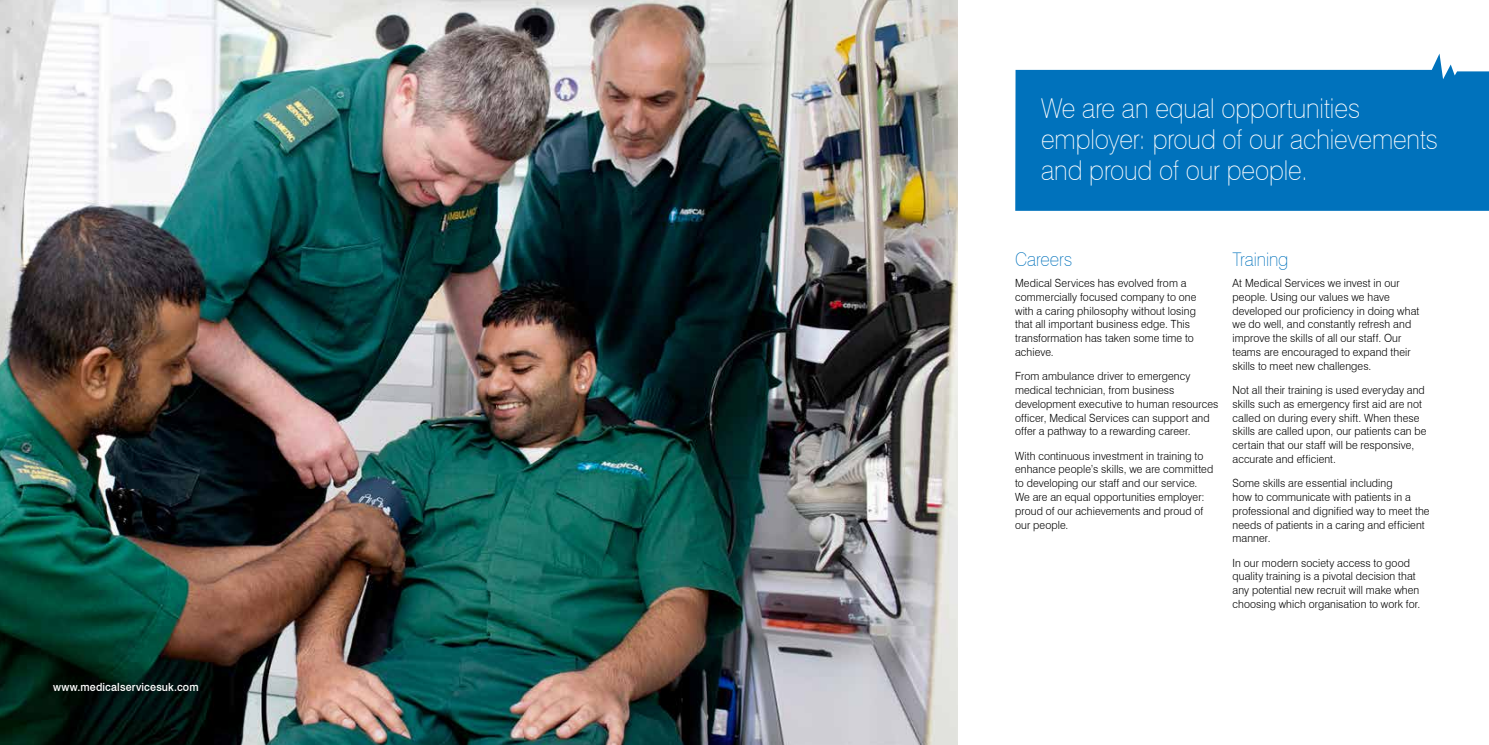
<style>
.page{position:relative;width:1489px;height:745px;background:#fff}
.page>*{position:absolute;margin:0;border:0;box-sizing:border-box;transform-origin:0 0}
.t1{font:100 27.38px/31px "Swiss 721 BT";letter-spacing:-.005em;color:#fff;scale:.95 1}
.t2{font:100 18.75px "Swiss 721 BT";letter-spacing:-.005em;color:#0072bc;scale:.95 1}
.t3{font:300 11.25px/13.8px "Swiss 721 BT";letter-spacing:.01em;color:#000;scale:.95 1}
.t4{font:500 11.25px "Swiss 721 BT";letter-spacing:.015em;color:#fff;scale:.95 1}
</style>
<div class="page">
<svg style="left:1015px;top:54px;width:473px;height:157px;background:#1a80c2"></svg>
<img style="left:0;top:0;width:957px;height:744px">
<p class="t4" style="left:53px;top:680px;width:155px">www.medicalservicesuk.com</p>
<h1 class="t1" style="left:1041px;top:92px;width:419px">We are an equal opportunities employer: proud of our achievements and proud of our people.</h1>
<h2 class="t2" style="left:1015px;top:248px;width:62px">Careers</h2>
<p class="t3" style="left:1015px;top:276px;width:192px">Medical Services has evolved from a commercially focused company to one with a caring philosophy without losing that all important business edge. This transformation has taken some time to achieve.</p>
<p class="t3" style="left:1015px;top:369px;width:215px">From ambulance driver to emergency medical technician, from business development executive to human resources officer, Medical Services can support and offer a pathway to a rewarding career.</p>
<p class="t3" style="left:1015px;top:448px;width:210px">With continuous investment in training to enhance people’s skills, we are committed to developing our staff and our service.<br>We are an equal opportunities employer: proud of our achievements and proud of our people.</p>
<h2 class="t2" style="left:1232px;top:248px;width:60px">Training</h2>
<p class="t3" style="left:1232px;top:276px;width:198px">At Medical Services we invest in our people. Using our values we have developed our proficiency in doing what we do well, and constantly refresh and improve the skills of all our staff. Our teams are encouraged to expand their skills to meet new challenges.</p>
<p class="t3" style="left:1232px;top:383px;width:206px">Not all their training is used everyday and skills such as emergency first aid are not called on during every shift. When these skills are called upon, our patients can be certain that our staff will be responsive, accurate and efficient.</p>
<p class="t3" style="left:1232px;top:476px;width:209px">Some skills are essential including<br>how to communicate with patients in a professional and dignified way to meet the needs of patients in a caring and efficient manner.</p>
<p class="t3" style="left:1232px;top:555px;width:199px">In our modern society access to good quality training is a pivotal decision that any potential new recruit will make when choosing which organisation to work for.</p>
</div>
